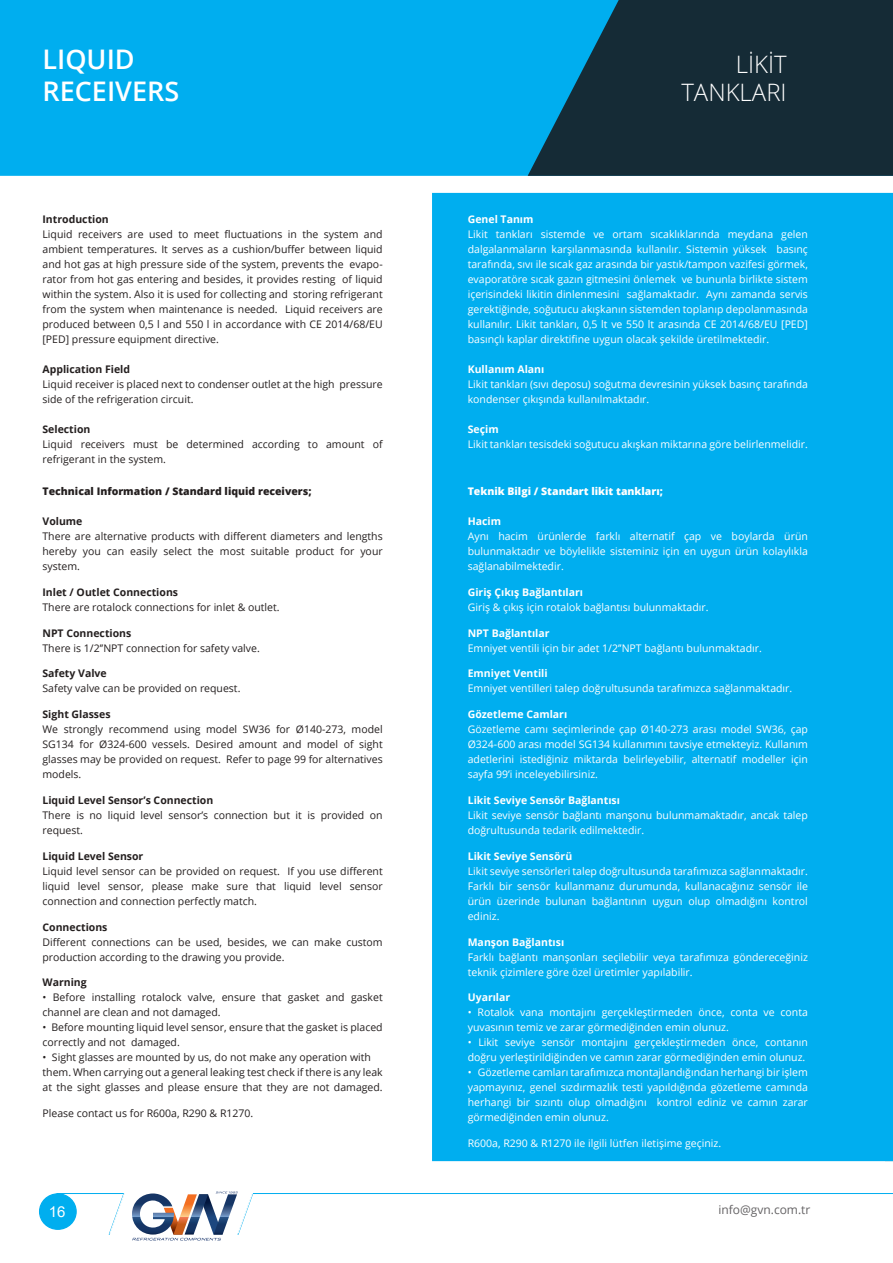
<style>
.page{position:relative;width:893px;height:1263px;background:#fff}
.page>*{position:absolute;margin:0;border:0;box-sizing:border-box;transform-origin:0 0}
.t1{font:600 27px/32.4px "Open Sans";color:#fff}
.t2{font:300 24px/28.8px "Open Sans";color:#fff;text-align:right}
.t3{font:15px "Arial";color:#fff}
.t4{font:12px "Open Sans";color:#656365}
.t5{font:10.5px/15px "Open Sans";color:#fff;text-align:justify}
.t6{font:10.5px/15px "Open Sans";color:#241f1f}
.t7{font:700 10.5px "Open Sans";color:#fff}
.t8{font:700 10.5px "Open Sans";color:#241f1f}
.t9{font:800 10.5px "Open Sans";color:#241f1f}
.t10{font:800 10.5px "Open Sans";color:#fff}
.t11{font:italic 300 10.5px/12.6px "Open Sans";color:#fff}
</style>
<div class="page">
<div style="left:40px;top:1194px;width:36px;height:35px;background:#00aeef;border-radius:50%"></div>
<div style="left:39px;top:1193px;width:38px;height:37px;border:1px solid #00aeef;border-radius:50%"></div>
<hr style="left:252px;top:1193px;width:641px;height:1px;background:#00aeef">
<hr style="left:57px;top:1193px;width:67px;height:1px;background:#00aeef">
<svg style="left:109px;top:1193px;width:16px;height:42px"></svg>
<svg style="left:132px;top:1191px;width:121px;height:49px"></svg>
<div style="left:0;top:0;width:528px;height:176px;background:#00aeef"></div>
<svg style="left:432px;top:192px;width:461px;height:1px"></svg>
<svg style="left:528px;top:0;width:365px;height:176px;background:#123b4d"></svg>
<div style="left:433px;top:194px;width:459px;height:966px;background:#00aeef"></div>
<h1 class="t1" style="left:43px;top:42px;width:138px">LIQUID<br>RECEIVERS</h1>
<h2 class="t2" style="left:681px;top:49px;width:107px">LİKİT<br>TANKLARI</h2>
<p class="t8" style="left:43px;top:211px;width:68px">Introduction</p>
<p class="t6" style="left:43px;top:226px;width:342px;text-align:justify">Liquid receivers are used to meet fluctuations in the system and ambient temperatures. It serves as a cushion/buffer between liquid and hot gas at high pressure side of the system, prevents the evapo&shy;rator from hot gas entering and besides, it provides resting of liquid within the system. Also it is used for collecting and storing refrigerant from the system when maintenance is needed. Liquid receivers are produced between 0,5 l and 550 l in accordance with CE 2014/68/EU [PED] pressure equipment directive.</p>
<p class="t8" style="left:43px;top:361px;width:89px">Application Field</p>
<p class="t6" style="left:43px;top:376px;width:342px">Liquid receiver is placed next to condenser outlet at the high pressure side of the refrigeration circuit.</p>
<p class="t8" style="left:43px;top:421px;width:49px">Selection</p>
<p class="t6" style="left:43px;top:436px;width:342px">Liquid receivers must be determined according to amount of refrigerant in the system.</p>
<p class="t9" style="left:43px;top:483px;width:271px">Technical Information / Standard liquid receivers;</p>
<p class="t8" style="left:43px;top:514px;width:41px">Volume</p>
<p class="t6" style="left:43px;top:528px;width:342px;text-align:justify">There are alternative products with different diameters and lengths hereby you can easily select the most suitable product for your system.</p>
<p class="t8" style="left:43px;top:584px;width:137px">Inlet / Outlet Connections</p>
<p class="t6" style="left:43px;top:599px;width:239px">There are rotalock connections for inlet &amp; outlet.</p>
<p class="t8" style="left:43px;top:625px;width:90px">NPT Connections</p>
<p class="t6" style="left:43px;top:640px;width:219px">There is 1/2’’NPT connection for safety valve.</p>
<p class="t8" style="left:43px;top:666px;width:66px">Safety Valve</p>
<p class="t6" style="left:43px;top:681px;width:199px">Safety valve can be provided on request.</p>
<p class="t8" style="left:43px;top:707px;width:70px">Sight Glasses</p>
<p class="t6" style="left:43px;top:722px;width:342px;text-align:justify">We strongly recommend using model SW36 for Ø140-273, model SG134 for Ø324-600 vessels. Desired amount and model of sight glasses may be provided on request. Refer to page 99 for alternatives models.</p>
<p class="t8" style="left:43px;top:793px;width:172px">Liquid Level Sensor’s Connection</p>
<p class="t6" style="left:43px;top:807px;width:342px">There is no liquid level sensor’s connection but it is provided on request.</p>
<p class="t8" style="left:43px;top:848px;width:102px">Liquid Level Sensor</p>
<p class="t6" style="left:43px;top:863px;width:342px;text-align:justify">Liquid level sensor can be provided on request. If you use different liquid level sensor, please make sure that liquid level sensor connection and connection perfectly match.</p>
<p class="t8" style="left:43px;top:919px;width:66px">Connections</p>
<p class="t6" style="left:43px;top:934px;width:342px">Different connections can be used, besides, we can make custom production according to the drawing you provide.</p>
<p class="t8" style="left:43px;top:975px;width:46px">Warning</p>
<p class="t6" style="left:43px;top:990px;width:342px">• Before installing rotalock valve, ensure that gasket and gasket channel are clean and not damaged.</p>
<p class="t6" style="left:43px;top:1020px;width:342px">• Before mounting liquid level sensor, ensure that the gasket is placed correctly and not damaged.</p>
<p class="t6" style="left:43px;top:1050px;width:342px">• Sight glasses are mounted by us, do not make any operation with them. When carrying out a general leaking test check if there is any leak at the sight glasses and please ensure that they are not damaged.</p>
<p class="t6" style="left:43px;top:1106px;width:212px">Please contact us for R600a, R290 &amp; R1270.</p>
<p class="t7" style="left:468px;top:211px;width:67px">Genel Tanım</p>
<p class="t5" style="left:468px;top:226px;width:342px">Likit tankları sistemde ve ortam sıcaklıklarında meydana gelen dalgalanmaların karşılanmasında kullanılır. Sistemin yüksek basınç tarafında, sıvı ile sıcak gaz arasında bir yastık/tampon vazifesi görmek, evaporatöre sıcak gazın gitmesini önlemek ve bununla birlikte sistem içerisindeki likitin dinlenmesini sağlamaktadır. Aynı zamanda servis gerektiğinde, soğutucu akışkanın sistemden toplanıp depolanmasında kullanılır. Likit tankları, 0,5 lt ve 550 lt arasında CE 2014/68/EU [PED] basınçlı kaplar direktifine uygun olacak şekilde üretilmektedir.</p>
<p class="t7" style="left:468px;top:361px;width:78px">Kullanım Alanı</p>
<p class="t5" style="left:468px;top:376px;width:342px">Likit tankları (sıvı deposu) soğutma devresinin yüksek basınç tarafında kondenser çıkışında kullanılmaktadır.</p>
<p class="t7" style="left:468px;top:421px;width:32px">Seçim</p>
<p class="t5" style="left:468px;top:436px;width:342px">Likit tankları tesisdeki soğutucu akışkan miktarına göre belirlenmelidir.</p>
<p class="t11" style="left:776px;top:310px;width:53px">Sight glass<br>Safety valve</p>
<p class="t10" style="left:468px;top:483px;width:197px">Teknik Bilgi / Standart likit tankları;</p>
<p class="t7" style="left:468px;top:514px;width:35px">Hacim</p>
<p class="t5" style="left:468px;top:528px;width:342px">Aynı hacim ürünlerde farklı alternatif çap ve boylarda ürün bulunmaktadır ve böylelikle sisteminiz için en uygun ürün kolaylıkla sağlanabilmektedir.</p>
<p class="t7" style="left:468px;top:584px;width:117px">Giriş Çıkış Bağlantıları</p>
<p class="t5" style="left:468px;top:599px;width:242px">Giriş &amp; çıkış için rotalok bağlantısı bulunmaktadır.</p>
<p class="t7" style="left:468px;top:625px;width:83px">NPT Bağlantılar</p>
<p class="t5" style="left:468px;top:640px;width:296px">Emniyet ventili için bir adet 1/2’’NPT bağlantı bulunmaktadır.</p>
<p class="t7" style="left:468px;top:666px;width:81px">Emniyet Ventili</p>
<p class="t5" style="left:468px;top:681px;width:326px">Emniyet ventilleri talep doğrultusunda tarafımızca sağlanmaktadır.</p>
<p class="t7" style="left:468px;top:707px;width:101px">Gözetleme Camları</p>
<p class="t5" style="left:468px;top:722px;width:342px">Gözetleme camı seçimlerinde çap Ø140-273 arası model SW36, çap Ø324-600 arası model SG134 kullanımını tavsiye etmekteyiz. Kullanım adetlerini istediğiniz miktarda belirleyebilir, alternatif modeller için sayfa 99’i inceleyebilirsiniz.</p>
<p class="t7" style="left:468px;top:793px;width:154px">Likit Seviye Sensör Bağlantısı</p>
<p class="t5" style="left:468px;top:807px;width:342px">Likit seviye sensör bağlantı manşonu bulunmamaktadır, ancak talep doğrultusunda tedarik edilmektedir.</p>
<p class="t7" style="left:468px;top:848px;width:106px">Likit Seviye Sensörü</p>
<p class="t5" style="left:468px;top:863px;width:342px">Likit seviye sensörleri talep doğrultusunda tarafımızca sağlanmaktadır.<br>Farklı bir sensör kullanmanız durumunda, kullanacağınız sensör ile ürün üzerinde bulunan bağlantının uygun olup olmadığını kontrol ediniz.</p>
<p class="t7" style="left:468px;top:934px;width:98px">Manşon Bağlantısı</p>
<p class="t5" style="left:468px;top:949px;width:342px">Farklı bağlantı manşonları seçilebilir veya tarafımıza göndereceğiniz teknik çizimlere göre özel üretimler yapılabilir.</p>
<p class="t7" style="left:468px;top:990px;width:44px">Uyarılar</p>
<p class="t5" style="left:468px;top:1005px;width:342px">• Rotalok vana montajını gerçekleştirmeden önce, conta ve conta yuvasının temiz ve zarar görmediğinden emin olunuz.</p>
<p class="t5" style="left:468px;top:1035px;width:342px">• Likit seviye sensör montajını gerçekleştirmeden önce, contanın doğru yerleştirildiğinden ve camın zarar görmediğinden emin olunuz.</p>
<p class="t5" style="left:468px;top:1065px;width:342px">• Gözetleme camları tarafımızca montajlandığından herhangi bir işlem yapmayınız, genel sızdırmazlık testi yapıldığında gözetleme camında herhangi bir sızıntı olup olmadığını kontrol ediniz ve camın zarar görmediğinden emin olunuz.</p>
<p class="t5" style="left:468px;top:1136px;width:255px">R600a, R290 &amp; R1270 ile ilgili lütfen iletişime geçiniz.</p>
<h3 class="t3" style="left:49px;top:1201px;width:18px">16</h3>
<p class="t4" style="left:718px;top:1201px;width:94px">info@gvn.com.tr</p>
</div>
